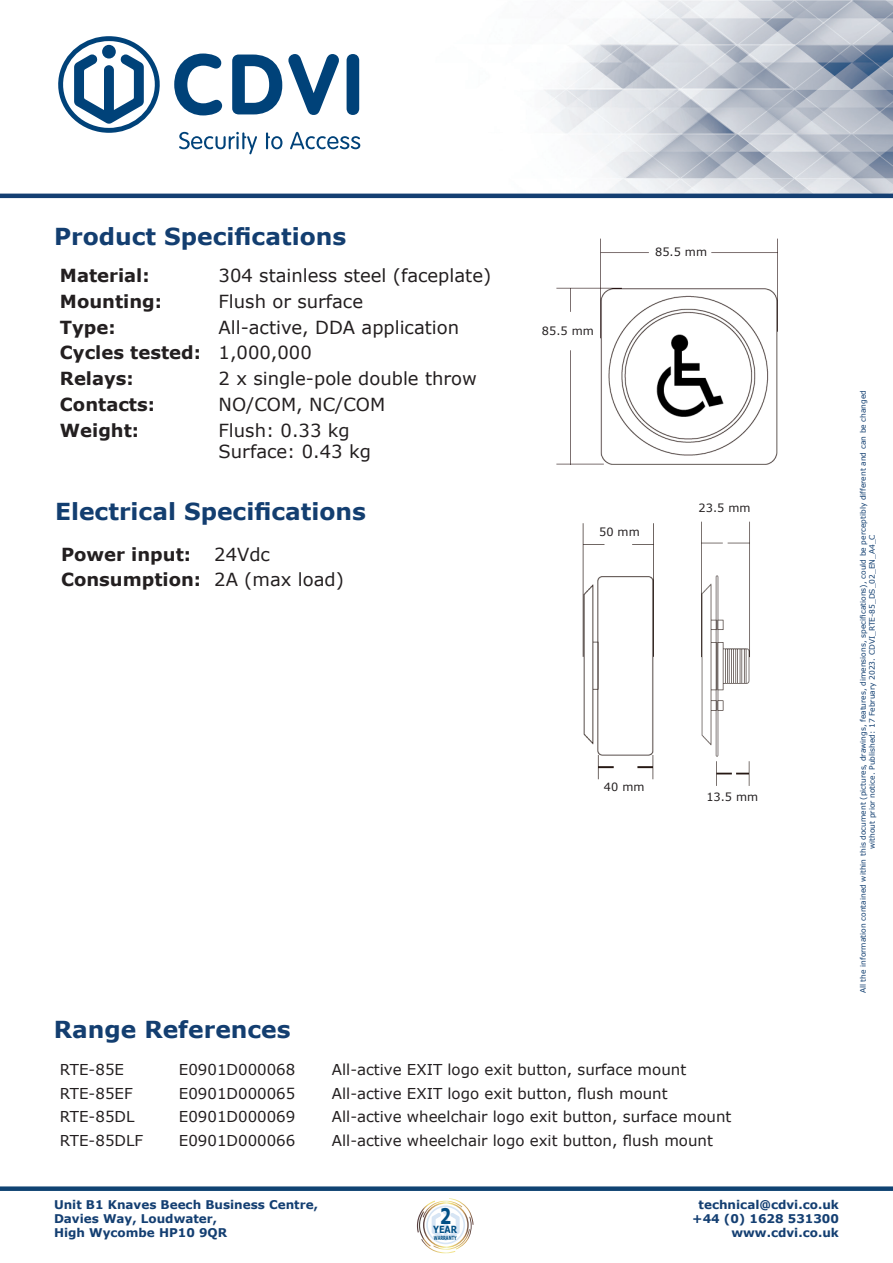
<style>
.page{position:relative;width:893px;height:1263px;background:#fff}
.page>*{position:absolute;margin:0;border:0;box-sizing:border-box;transform-origin:0 0}
.Section_Title{font:700 23.4px "Verdana";color:#133e70}
.t1{font:18px/21.6px "Verdana";color:#231f20}
.t2{font:700 18px "Verdana";color:#231f20}
.Range_Table_Content{font:15px "Verdana";color:#231f20}
.t3{font:700 12px/14.4px "Verdana";color:#143f72;text-align:right}
.t4{font:11.4px "Verdana";color:#231f20}
.t5{font:700 9.9px "Verdana";color:#014f85;scale:.82 1}
.t6{font:7.5px/9px "Verdana";color:#113e70;text-align:center}
.t7{font:700 5.7px "Verdana";color:#014f85;scale:.62 1}
</style>
<div class="page">
<div style="left:0;top:1186px;width:893px;height:5px;background:#0f4372"></div>
<img style="left:336px;top:0;width:557px;height:194px">
<svg style="left:58px;top:36px;width:102px;height:97px"></svg>
<svg style="left:179px;top:132px;width:78px;height:22px"></svg>
<svg style="left:266px;top:132px;width:16px;height:17px"></svg>
<svg style="left:290px;top:132px;width:70px;height:17px"></svg>
<svg style="left:174px;top:54px;width:48px;height:61px"></svg>
<svg style="left:232px;top:55px;width:50px;height:59px"></svg>
<svg style="left:288px;top:54px;width:51px;height:61px"></svg>
<div style="left:347px;top:54px;width:12px;height:61px;background:#004279;border-radius:6px"></div>
<hr style="left:0;top:194px;width:893px;height:4px;background:#143f72">
<svg style="left:417px;top:1198px;width:56px;height:55px"></svg>
<img style="left:556px;top:238px;width:222px;height:227px">
<div style="left:653px;top:247px;width:56px;height:17px;background:#fff"></div>
<div style="left:540px;top:326px;width:56px;height:17px;background:#fff"></div>
<img style="left:701px;top:521px;width:49px;height:265px">
<img style="left:582px;top:523px;width:72px;height:257px">
<div style="left:591px;top:527px;width:57px;height:17px;background:#fff"></div>
<p class="Section_Title" style="left:54px;top:221px;width:294px">Product Specifications</p>
<p class="t2" style="left:60px;top:264px;width:91px">Material:</p>
<p class="t1" style="left:219px;top:265px;width:274px">304 stainless steel (faceplate)</p>
<p class="t2" style="left:60px;top:289px;width:104px">Mounting:</p>
<p class="t1" style="left:219px;top:291px;width:146px">Flush or surface</p>
<p class="t2" style="left:60px;top:315px;width:57px">Type:</p>
<p class="t1" style="left:219px;top:316px;width:242px">All-active, DDA application</p>
<p class="t2" style="left:60px;top:341px;width:143px">Cycles tested:</p>
<p class="t1" style="left:219px;top:342px;width:95px">1,000,000</p>
<p class="t2" style="left:60px;top:367px;width:75px">Relays:</p>
<p class="t1" style="left:219px;top:368px;width:260px">2 x single-pole double throw</p>
<p class="t2" style="left:60px;top:393px;width:97px">Contacts:</p>
<p class="t1" style="left:219px;top:394px;width:168px">NO/COM, NC/COM</p>
<p class="t2" style="left:60px;top:418px;width:81px">Weight:</p>
<p class="t1" style="left:219px;top:419px;width:154px">Flush: 0.33 kg<br>Surface: 0.43 kg</p>
<p class="Section_Title" style="left:55px;top:497px;width:312px">Electrical Specifications</p>
<p class="t2" style="left:61px;top:542px;width:132px">Power input:</p>
<p class="t1" style="left:214px;top:543px;width:57px">24Vdc</p>
<p class="t2" style="left:61px;top:568px;width:142px">Consumption:</p>
<p class="t1" style="left:214px;top:569px;width:131px">2A (max load)</p>
<p class="t4" style="left:542px;top:323px;width:53px">85.5 mm</p>
<p class="t4" style="left:655px;top:245px;width:53px">85.5 mm</p>
<p class="t4" style="left:599px;top:524px;width:42px">50 mm</p>
<p class="t4" style="left:699px;top:500px;width:53px">23.5 mm</p>
<p class="t4" style="left:604px;top:779px;width:42px">40 mm</p>
<p class="t4" style="left:706px;top:790px;width:53px">13.5 mm</p>
<p class="Section_Title" style="left:54px;top:1014px;width:238px">Range References</p>
<p class="Range_Table_Content" style="left:60px;top:1060px;width:66px">RTE-85E</p>
<p class="Range_Table_Content" style="left:179px;top:1060px;width:118px">E0901D000068</p>
<p class="Range_Table_Content" style="left:332px;top:1060px;width:356px">All-active EXIT logo exit button, surface mount</p>
<p class="Range_Table_Content" style="left:60px;top:1084px;width:74px">RTE-85EF</p>
<p class="Range_Table_Content" style="left:179px;top:1084px;width:118px">E0901D000065</p>
<p class="Range_Table_Content" style="left:332px;top:1084px;width:337px">All-active EXIT logo exit button, flush mount</p>
<p class="Range_Table_Content" style="left:60px;top:1107px;width:76px">RTE-85DL</p>
<p class="Range_Table_Content" style="left:179px;top:1107px;width:118px">E0901D000069</p>
<p class="Range_Table_Content" style="left:332px;top:1107px;width:401px">All-active wheelchair logo exit button, surface mount</p>
<p class="Range_Table_Content" style="left:60px;top:1131px;width:85px">RTE-85DLF</p>
<p class="Range_Table_Content" style="left:179px;top:1131px;width:118px">E0901D000066</p>
<p class="Range_Table_Content" style="left:332px;top:1131px;width:382px">All-active wheelchair logo exit button, flush mount</p>
<p class="t3" style="left:54px;top:1197px;width:266px;text-align:left">Unit B1 Knaves Beech Business Centre,<br>Davies Way, Loudwater,<br>High Wycombe HP10 9QR</p>
<p class="t5" style="left:433px;top:1223px;width:31px">YEAR<sup>2</sup></p>
<p class="t7" style="left:434px;top:1234px;width:38px">WARRANTY</p>
<p class="t3" style="left:692px;top:1197px;width:148px">technical@cdvi.co.uk +44 (0) 1628 531300 www.cdvi.co.uk</p>
<p class="t6" style="left:859px;top:993px;width:605px;rotate:-90deg">All the information contained within this document (pictures, drawings, features, dimensions, specifications), could be perceptibly different and can be changed without prior notice. Published: 17 February 2023. CDVI_RTE-85_DS_02_EN_A4_C</p>
</div>
